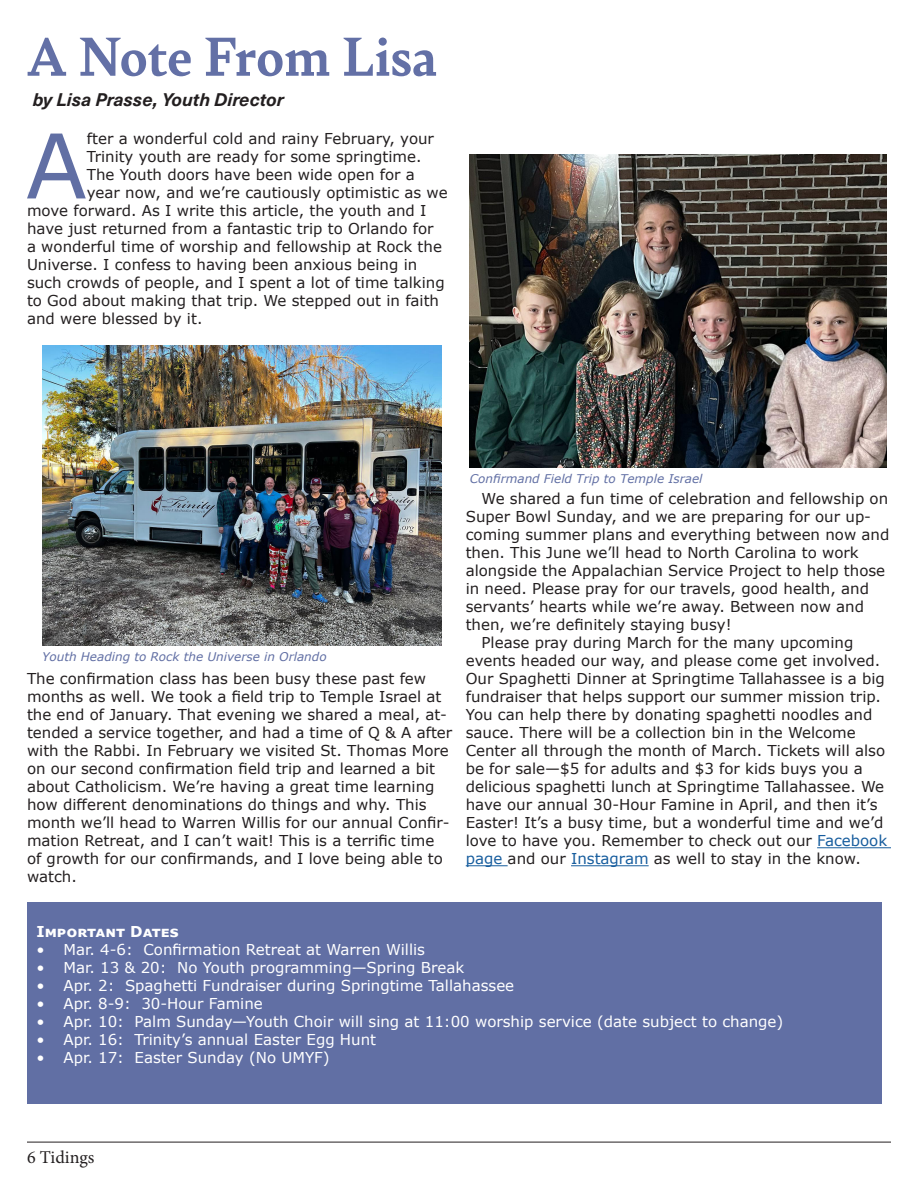
<style>
.page{position:relative;width:918px;height:1188px;background:#fff}
.page>*{position:absolute;margin:0;border:0;box-sizing:border-box;transform-origin:0 0}
.Drop_Cap{font:89.25px "Verdana";color:#616fa4}
.Article_Heading{font:700 58.5px "Bely";color:#6370a6}
.Paragraph_Style_1{font:italic 700 18px "Neue Haas Unica W1 G";color:#231f20}
.t1{font:18px "Minion Pro";color:#231f20}
.Drop_Cap-2{font:15px/18px "Verdana";color:#231f20}
.t2{font:15px "Verdana";color:#fff}
.Small_Heading{font:700 15px "Verdana";color:#fff}
.Captions{font:italic 12px "Verdana";color:#616fa4}
.s1{color:#175d9e}
</style>
<div class="page">
<hr style="left:27px;top:1142px;width:864px;height:1px;background:#231f20">
<hr style="left:817px;top:847px;width:74px;height:1px;background:#175d9e">
<hr style="left:466px;top:865px;width:42px;height:1px;background:#175d9e">
<hr style="left:571px;top:865px;width:78px;height:1px;background:#175d9e">
<div style="left:27px;top:903px;width:855px;height:201px;background:#616fa4"></div>
<img style="left:42px;top:346px;width:400px;height:299px">
<img style="left:470px;top:154px;width:417px;height:314px">
<p class="Article_Heading" style="left:27px;top:15px;width:412px">A Note From Lisa</p>
<p class="Paragraph_Style_1" style="left:33px;top:86px;width:252px">by Lisa Prasse, Youth Director</p>
<p class="Drop_Cap" style="left:26px;top:105px;width:63px">A</p>
<p class="Drop_Cap-2" style="left:87px;top:130px;width:349px">fter a wonderful cold and rainy February, your</p>
<p class="Drop_Cap-2" style="left:87px;top:148px;width:336px">Trinity youth are ready for some springtime.</p>
<p class="Drop_Cap-2" style="left:87px;top:166px;width:330px">The Youth doors have been wide open for a</p>
<p class="Drop_Cap-2" style="left:87px;top:184px;width:362px">year now, and we’re cautiously optimistic as we</p>
<p class="Drop_Cap-2" style="left:27px;top:202px;width:401px">move forward. As I write this article, the youth and I</p>
<p class="Drop_Cap-2" style="left:27px;top:220px;width:408px">have just returned from a fantastic trip to Orlando for</p>
<p class="Drop_Cap-2" style="left:27px;top:238px;width:416px">a wonderful time of worship and fellowship at Rock the</p>
<p class="Drop_Cap-2" style="left:27px;top:256px;width:392px">Universe. I confess to having been anxious being in</p>
<p class="Drop_Cap-2" style="left:27px;top:274px;width:419px">such crowds of people, and I spent a lot of time talking</p>
<p class="Drop_Cap-2" style="left:27px;top:292px;width:414px">to God about making that trip. We stepped out in faith</p>
<p class="Drop_Cap-2" style="left:27px;top:310px;width:177px">and were blessed by it.</p>
<p class="Captions" style="left:42px;top:649px;width:286px">Youth Heading to Rock the Universe in Orlando</p>
<p class="Drop_Cap-2" style="left:27px;top:670px;width:427px">The confirmation class has been busy these past few months as well. We took a field trip to Temple Israel at the end of January. That evening we shared a meal, at&shy;tended a service together, and had a time of Q &amp; A after with the Rabbi. In February we visited St. Thomas More on our second confirmation field trip and learned a bit about Catholicism. We’re having a great time learning how different denominations do things and why. This month we’ll head to Warren Willis for our annual Confir&shy;mation Retreat, and I can’t wait! This is a terrific time of growth for our confirmands, and I love being able to watch.</p>
<p class="Captions" style="left:470px;top:471px;width:234px">Confirmand Field Trip to Temple Israel</p>
<p class="Drop_Cap-2" style="left:466px;top:490px;width:425px;text-indent:16px">We shared a fun time of celebration and fellowship on Super Bowl Sunday, and we are preparing for our up&shy;coming summer plans and everything between now and then. This June we’ll head to North Carolina to work alongside the Appalachian Service Project to help those in need. Please pray for our travels, good health, and servants’ hearts while we’re away. Between now and then, we’re definitely staying busy!</p>
<p class="Drop_Cap-2" style="left:466px;top:634px;width:423px;text-indent:16px">Please pray during March for the many upcoming events headed our way, and please come get involved.<br>Our Spaghetti Dinner at Springtime Tallahassee is a big fundraiser that helps support our summer mission trip.<br>You can help there by donating spaghetti noodles and sauce. There will be a collection bin in the Welcome Center all through the month of March. Tickets will also be for sale—$5 for adults and $3 for kids buys you a delicious spaghetti lunch at Springtime Tallahassee. We have our annual 30-Hour Famine in April, and then it’s Easter! It’s a busy time, but a wonderful time and we’d love to have you. Remember to check out our <span class="s1">Facebook page</span> and our <span class="s1">Instagram</span> as well to stay in the know.</p>
<p class="Small_Heading" style="left:37px;top:921px;width:144px">Important Dates</p>
<p class="t2" style="left:37px;top:940px;width:390px">• Mar. 4-6: Confirmation Retreat at Warren Willis</p>
<p class="t2" style="left:37px;top:958px;width:429px">• Mar. 13 &amp; 20: No Youth programming—Spring Break</p>
<p class="t2" style="left:37px;top:976px;width:479px">• Apr. 2: Spaghetti Fundraiser during Springtime Tallahassee</p>
<p class="t2" style="left:37px;top:994px;width:228px">• Apr. 8-9: 30-Hour Famine</p>
<p class="t2" style="left:37px;top:1012px;width:748px">• Apr. 10: Palm Sunday—Youth Choir will sing at 11:00 worship service (date subject to change)</p>
<p class="t2" style="left:37px;top:1030px;width:341px">• Apr. 16: Trinity’s annual Easter Egg Hunt</p>
<p class="t2" style="left:37px;top:1048px;width:295px">• Apr. 17: Easter Sunday (No UMYF)</p>
<p class="t1" style="left:27px;top:1145px;width:69px">6 Tidings</p>
</div>
